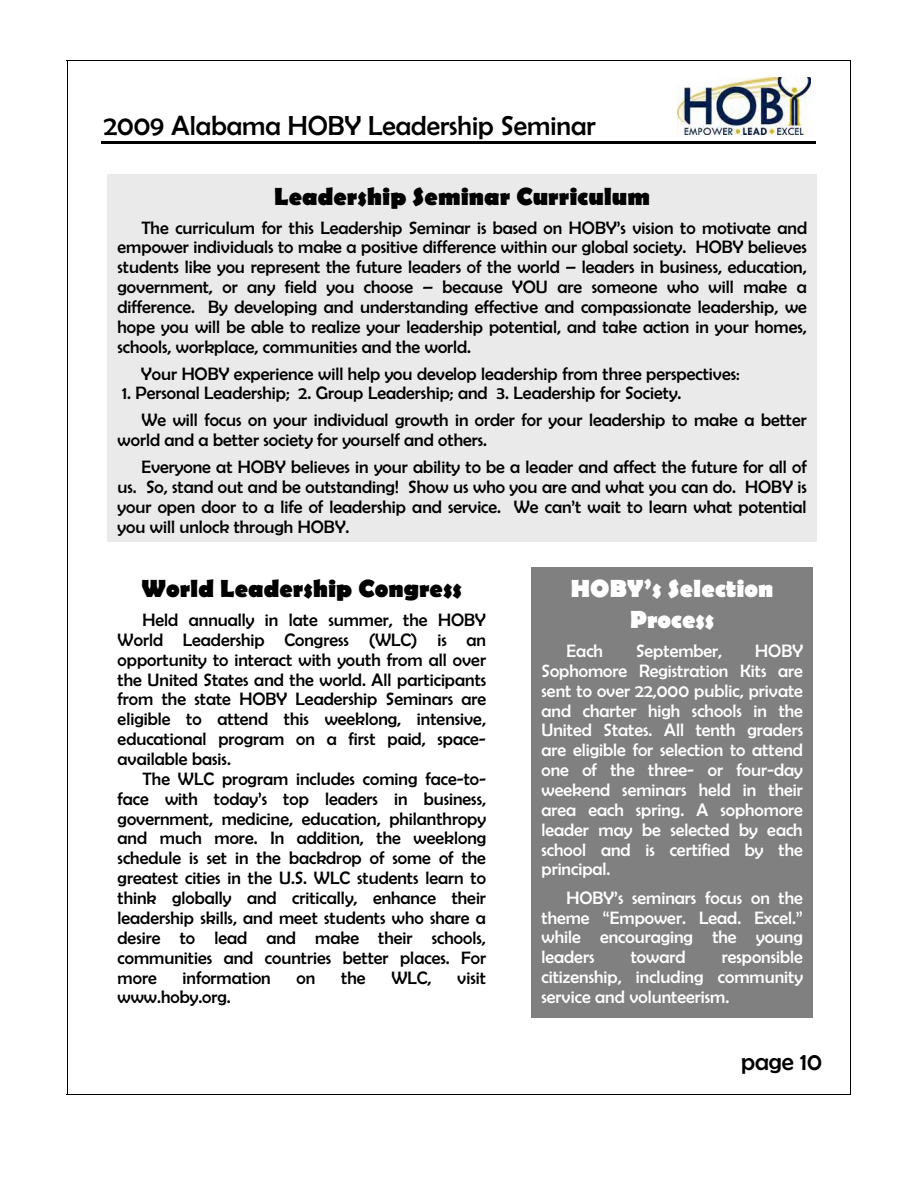
<style>
.page{position:relative;width:918px;height:1188px;background:#fff}
.page>*{position:absolute;margin:0;border:0;box-sizing:border-box;transform-origin:0 0}
.t1{font:27.75px "Berlin Sans FB";color:#000}
.t2{font:700 25.05px "Berlin Sans FB";color:#000}
.t3{font:700 25.05px/31px "Berlin Sans FB";color:#fff;text-align:center}
.t4{font:25.05px "Berlin Sans FB";color:#000}
.t5{font:18.15px/19.8px "Berlin Sans FB";color:#000;text-align:justify}
.t6{font:18.15px/19.8px "Berlin Sans FB";color:#fff;text-align:justify}
</style>
<div class="page">
<img style="left:678px;top:77px;width:132px;height:58px">
<hr style="left:102px;top:142px;width:714px;height:2px;background:#000">
<div style="left:108px;top:174px;width:709px;height:368px;background:#eaeaea"></div>
<div style="left:532px;top:567px;width:281px;height:450px;background:#808080"></div>
<hr style="left:67px;top:60px;width:784px;height:1px;background:#000">
<hr style="left:67px;top:61px;width:1px;height:1033px;background:#000">
<hr style="left:850px;top:61px;width:1px;height:1033px;background:#000">
<hr style="left:67px;top:1094px;width:784px;height:1px;background:#000">
<h1 class="t1" style="left:104px;top:115px;width:494px">2009 Alabama HOBY Leadership Seminar</h1>
<h2 class="t2" style="left:274px;top:187px;width:377px">Leadership Seminar Curriculum</h2>
<p class="t5" style="left:118px;top:219px;width:691px;text-indent:24px">The curriculum for this Leadership Seminar is based on HOBY’s vision to motivate and empower individuals to make a positive difference within our global society. HOBY believes students like you represent the future leaders of the world – leaders in business, education, government, or any field you choose – because YOU are someone who will make a difference. By developing and understanding effective and compassionate leadership, we hope you will be able to realize your leadership potential, and take action in your homes, schools, workplace, communities and the world.</p>
<p class="t5" style="left:141px;top:365px;width:600px">Your HOBY experience will help you develop leadership from three perspectives:</p>
<p class="t5" style="left:141px;top:381px;width:667px;line-height:26.8px;text-indent:-19px">1. Personal Leadership; 2. Group Leadership; and 3. Leadership for Society.<br>We will focus on your individual growth in order for your leadership to make a better</p>
<p class="t5" style="left:141px;top:428px;width:667px;line-height:26.8px;text-indent:-24px">world and a better society for yourself and others.<br>Everyone at HOBY believes in your ability to be a leader and affect the future for all of</p>
<p class="t5" style="left:118px;top:478px;width:691px">us. So, stand out and be outstanding! Show us who you are and what you can do. HOBY is your open door to a life of leadership and service. We can’t wait to learn what potential you will unlock through HOBY.</p>
<h2 class="t2" style="left:141px;top:580px;width:322px">World Leadership Congress</h2>
<p class="t5" style="left:118px;top:611px;width:370px;text-indent:25px">Held annually in late summer, the HOBY World Leadership Congress (WLC) is an opportunity to interact with youth from all over the United States and the world. All participants from the state HOBY Leadership Seminars are eligible to attend this weeklong, intensive, educational program on a first paid, space&shy;available basis.</p>
<p class="t5" style="left:118px;top:770px;width:370px;text-indent:25px">The WLC program includes coming face-to&shy;face with today’s top leaders in business, government, medicine, education, philanthropy and much more. In addition, the weeklong schedule is set in the backdrop of some of the greatest cities in the U.S. WLC students learn to think globally and critically, enhance their leadership skills, and meet students who share a desire to lead and make their schools, communities and countries better places. For more</p>
<p class="t5" style="left:183px;top:969px;width:90px">information</p>
<p class="t5" style="left:297px;top:969px;width:20px">on</p>
<p class="t5" style="left:341px;top:969px;width:26px">the</p>
<p class="t5" style="left:391px;top:969px;width:42px">WLC,</p>
<p class="t5" style="left:457px;top:969px;width:30px">visit</p>
<p class="t5" style="left:118px;top:988px;width:115px">www.hoby.org.</p>
<h2 class="t3" style="left:571px;top:575px;width:204px">HOBY’s Selection<br>Process</h2>
<p class="t6" style="left:567px;top:642px;width:38px">Each</p>
<p class="t6" style="left:636px;top:642px;width:88px">September,</p>
<p class="t6" style="left:541px;top:642px;width:263px;text-indent:214px">HOBY Sophomore Registration Kits are sent to over 22,000 public, private and charter high schools in the United States. All tenth graders are eligible for selection to attend one of the three- or four-day weekend seminars held in their area each spring. A sophomore leader may be selected by each school and is certified by the principal.</p>
<p class="t6" style="left:541px;top:889px;width:263px;text-indent:25px">HOBY’s seminars focus on the theme “Empower. Lead. Excel.” while encouraging the young leaders</p>
<p class="t6" style="left:541px;top:948px;width:263px;text-indent:180px">responsible citizenship, including community service and volunteerism.</p>
<p class="t6" style="left:631px;top:948px;width:56px">toward</p>
<h2 class="t4" style="left:741px;top:1052px;width:83px">page 10</h2>
</div>
